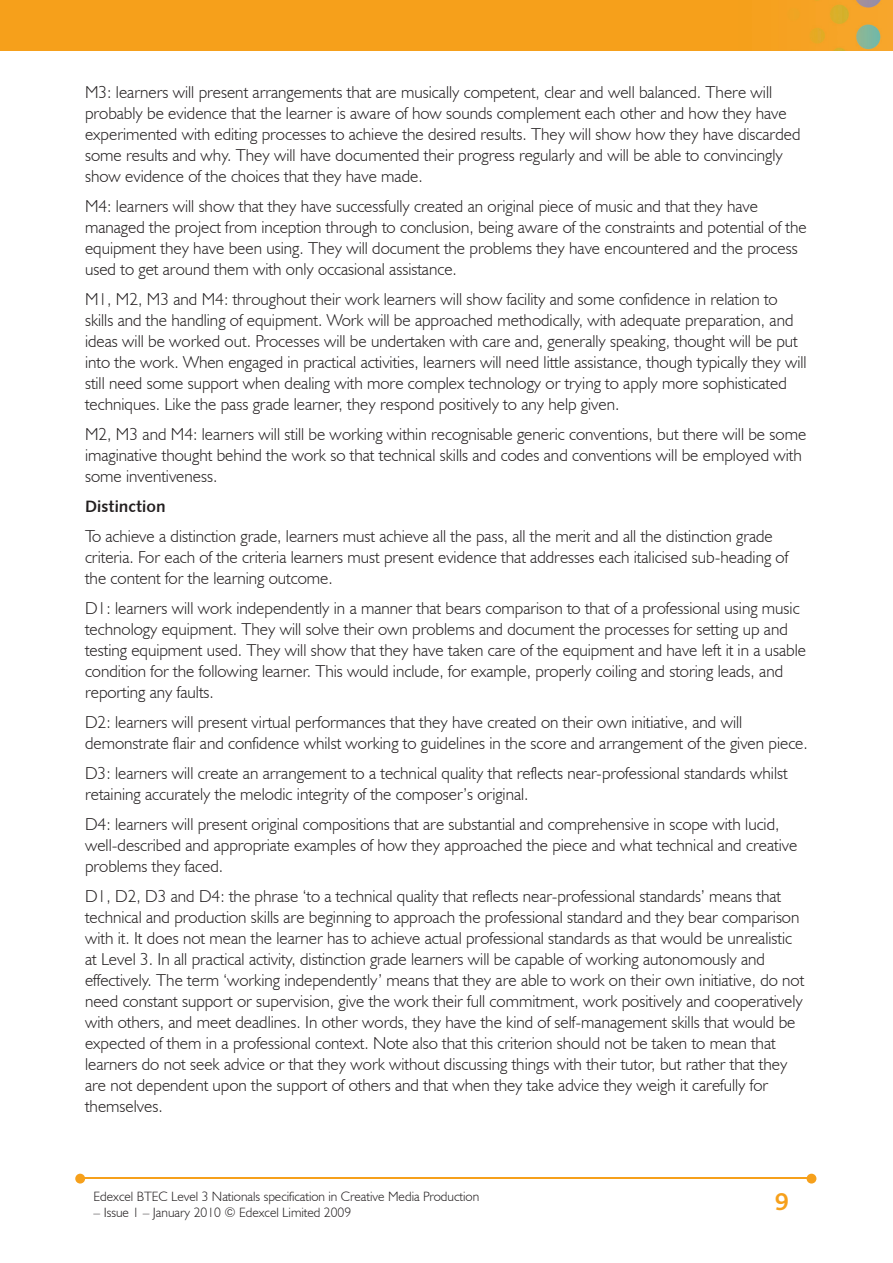
<style>
.page{position:relative;width:893px;height:1263px;background:#fff}
.page>*{position:absolute;margin:0;border:0;box-sizing:border-box;transform-origin:0 0}
.t1{font:700 25.5px "Bliss";color:#f6a01b}
.t2{font:300 17.25px/21px "Humanist 521 BT";color:#231f20}
.t3{font:16.5px "Humanist 531 BT Bold A";color:#231f20}
.t4{font:300 13.5px "Humanist 521 BT";color:#231f20}
</style>
<div class="page">
<img style="left:0;top:0;width:893px;height:51px">
<hr style="left:82px;top:1178px;width:728px;height:1px;background:#f6a01b">
<svg style="left:807px;top:1174px;width:9px;height:9px"></svg>
<svg style="left:75px;top:1174px;width:10px;height:9px"></svg>
<p class="t2" style="left:85px;top:81px;width:717px">M3: learners will present arrangements that are musically competent, clear and well balanced. There will probably be evidence that the learner is aware of how sounds complement each other and how they have experimented with editing processes to achieve the desired results. They will show how they have discarded some results and why. They will have documented their progress regularly and will be able to convincingly show evidence of the choices that they have made.</p>
<p class="t2" style="left:85px;top:195px;width:723px">M4: learners will show that they have successfully created an original piece of music and that they have managed the project from inception through to conclusion, being aware of the constraints and potential of the equipment they have been using. They will document the problems they have encountered and the process used to get around them with only occasional assistance.</p>
<p class="t2" style="left:85px;top:288px;width:723px">M1, M2, M3 and M4: throughout their work learners will show facility and some confidence in relation to skills and the handling of equipment. Work will be approached methodically, with adequate preparation, and ideas will be worked out. Processes will be undertaken with care and, generally speaking, thought will be put into the work. When engaged in practical activities, learners will need little assistance, though typically they will still need some support when dealing with more complex technology or trying to apply more sophisticated techniques. Like the pass grade learner, they respond positively to any help given.</p>
<p class="t2" style="left:85px;top:423px;width:723px">M2, M3 and M4: learners will still be working within recognisable generic conventions, but there will be some imaginative thought behind the work so that technical skills and codes and conventions will be employed with some inventiveness.</p>
<p class="t3" style="left:85px;top:496px;width:82px">Distinction</p>
<p class="t2" style="left:85px;top:525px;width:705px">To achieve a distinction grade, learners must achieve all the pass, all the merit and all the distinction grade criteria. For each of the criteria learners must present evidence that addresses each italicised sub-heading of the content for the learning outcome.</p>
<p class="t2" style="left:85px;top:597px;width:723px">D1: learners will work independently in a manner that bears comparison to that of a professional using music technology equipment. They will solve their own problems and document the processes for setting up and testing equipment used. They will show that they have taken care of the equipment and have left it in a usable condition for the following learner. This would include, for example, properly coiling and storing leads, and reporting any faults.</p>
<p class="t2" style="left:85px;top:711px;width:724px">D2: learners will present virtual performances that they have created on their own initiative, and will demonstrate flair and confidence whilst working to guidelines in the score and arrangement of the given piece.</p>
<p class="t2" style="left:85px;top:762px;width:704px">D3: learners will create an arrangement to a technical quality that reflects near-professional standards whilst retaining accurately the melodic integrity of the composer’s original.</p>
<p class="t2" style="left:85px;top:813px;width:714px">D4: learners will present original compositions that are substantial and comprehensive in scope with lucid, well-described and appropriate examples of how they approached the piece and what technical and creative problems they faced.</p>
<p class="t2" style="left:85px;top:885px;width:721px">D1, D2, D3 and D4: the phrase ‘to a technical quality that reflects near-professional standards’ means that technical and production skills are beginning to approach the professional standard and they bear comparison with it. It does not mean the learner has to achieve actual professional standards as that would be unrealistic at Level 3. In all practical activity, distinction grade learners will be capable of working autonomously and effectively. The term ‘working independently’ means that they are able to work on their own initiative, do not need constant support or supervision, give the work their full commitment, work positively and cooperatively with others, and meet deadlines. In other words, they have the kind of self-management skills that would be expected of them in a professional context. Note also that this criterion should not be taken to mean that learners do not seek advice or that they work without discussing things with their tutor, but rather that they are not dependent upon the support of others and that when they take advice they weigh it carefully for themselves.</p>
<p class="t4" style="left:94px;top:1188px;width:387px">Edexcel BTEC Level 3 Nationals specification in Creative Media Production</p>
<p class="t4" style="left:94px;top:1204px;width:259px">– Issue 1 – January 2010 © Edexcel Limited 2009</p>
<h1 class="t1" style="left:775px;top:1189px;width:15px">9</h1>
</div>
